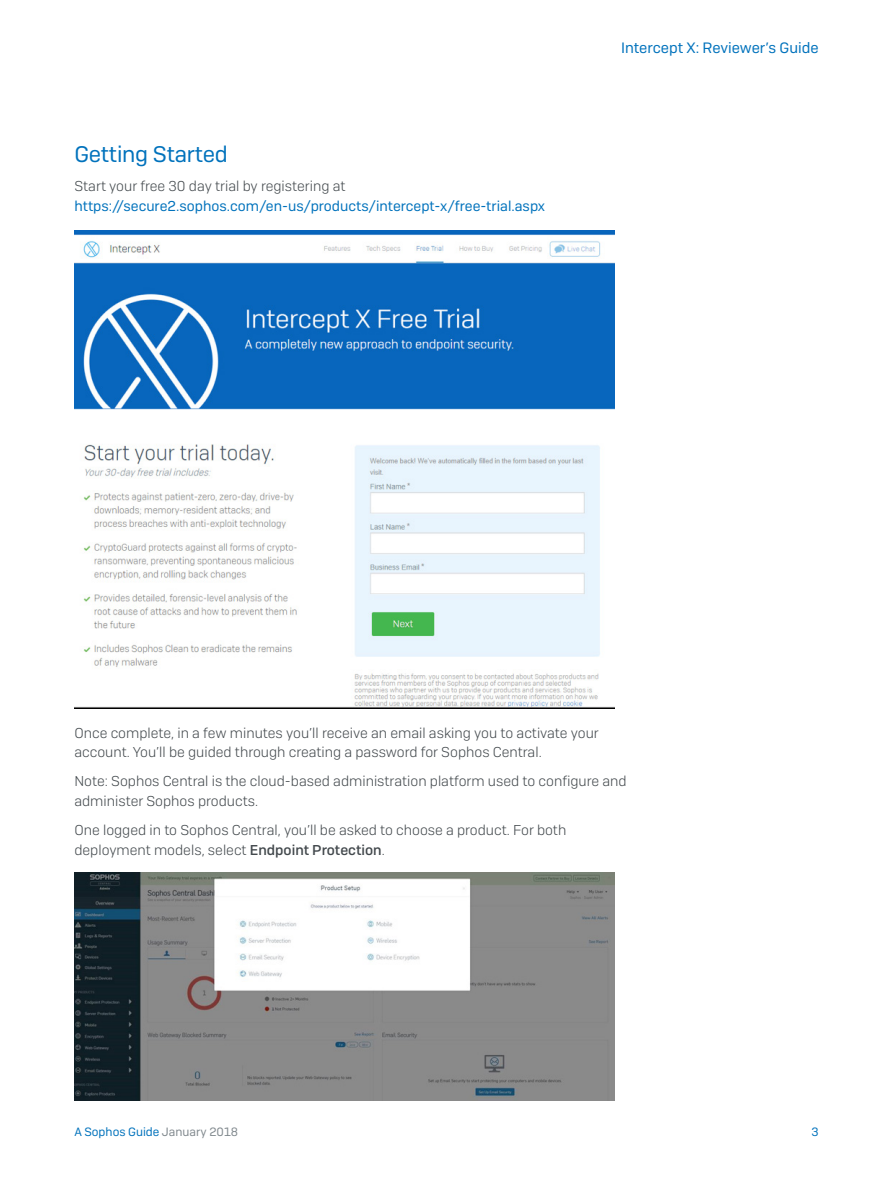
<style>
.page{position:relative;width:893px;height:1191px;background:#fff}
.page>*{position:absolute;margin:0;border:0;box-sizing:border-box;transform-origin:0 0}
.Subheading_1{font:22.5px "Camber";letter-spacing:-.01em;color:#0072bc}
.t1{font:15px "Sophos Sans";color:#0072bc}
.Body_Copy{font:300 14.25px/19.5px "Sophos Sans";color:#43494d}
.Body_Copy-2{font:14.25px/19.5px "Camber";color:#0072bc}
.t2{font:12px "Sophos Sans";color:#0072bc}
.s1{font-family:"Sophos Sans";font-weight:300;color:#43494d}
.s2{font-weight:500}
.s3{color:#81898e}
</style>
<div class="page">
<img style="left:74px;top:231px;width:540px;height:477px">
<img style="left:74px;top:872px;width:540px;height:228px">
<p class="Subheading_1" style="left:74px;top:141px;width:155px">Getting Started</p>
<p class="Body_Copy-2" style="left:74px;top:177px;width:472px"><span class="s1">Start your free 30 day trial by registering at </span>https://secure2.sophos.com/en-us/products/intercept-x/free-trial.aspx</p>
<p class="t1" style="left:621px;top:39px;width:199px">Intercept X: Reviewer’s Guide</p>
<p class="Body_Copy" style="left:74px;top:722px;width:526px">Once complete, in a few minutes you’ll receive an email asking you to activate your account. You’ll be guided through creating a password for Sophos Central.</p>
<p class="Body_Copy" style="left:74px;top:771px;width:554px">Note: Sophos Central is the cloud-based administration platform used to configure and administer Sophos products.</p>
<p class="Body_Copy" style="left:74px;top:820px;width:493px">One logged in to Sophos Central, you’ll be asked to choose a product. For both deployment models, select <span class="s2">Endpoint Protection</span>.</p>
<p class="t2" style="left:74px;top:1124px;width:165px">A Sophos Guide <span class="s3">January 2018</span></p>
<p class="t2" style="left:811px;top:1124px;width:9px">3</p>
</div>
